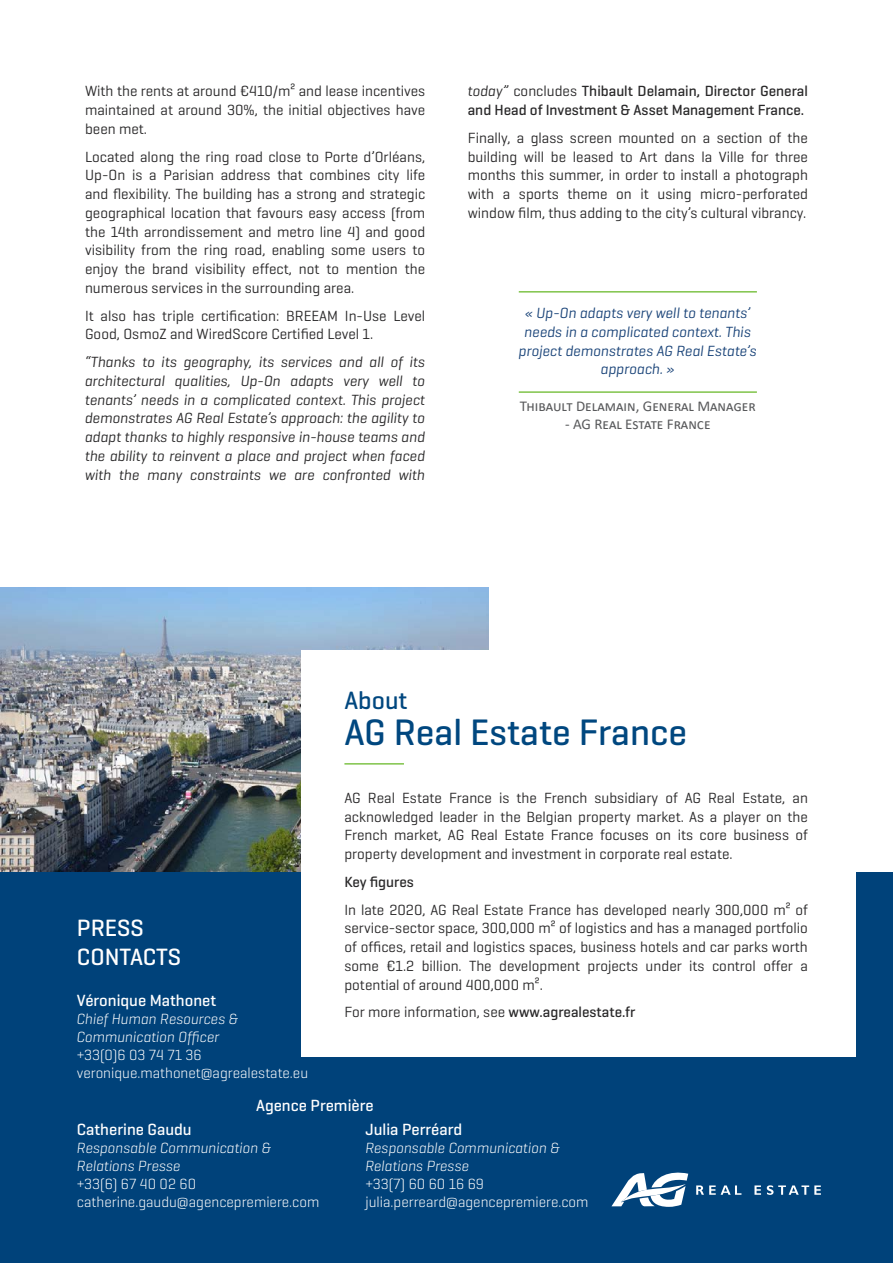
<style>
.page{position:relative;width:893px;height:1263px;background:#fff}
.page>*{position:absolute;margin:0;border:0;box-sizing:border-box;transform-origin:0 0}
.t1{font:500 37.5px "AG Geogrotesque";color:#00477f}
.t2{font:500 25.5px "AG Geogrotesque";color:#00477f}
.t3{font:500 24px/28.8px "AG Geogrotesque";color:#fff}
.t4{font:500 16.5px "AG Geogrotesque";color:#fff}
.t5{font:15px/18.8px "AG Geogrotesque";color:#292829;text-align:justify}
.t6{font:italic 15px/18.8px "AG Geogrotesque";color:#292829;text-align:justify}
.t7{font:300 15px/18px "AG Geogrotesque";color:#fff}
.t8{font:italic 300 15px/18px "AG Geogrotesque";color:#fff}
.t9{font:italic 15px/18.8px "AG Geogrotesque";color:#194378;text-align:center}
.t10{font:500 15px/18.8px "AG Geogrotesque";color:#292829}
.t11{font:15px "Calibri";color:#58595b}
.s1{font-weight:400;font-style:italic}
.s2{font-weight:400}
.s3{font-weight:500}
</style>
<div class="page">
<img style="left:0;top:588px;width:488px;height:285px">
<div style="left:0;top:873px;width:893px;height:390px;background:#00427a"></div>
<div style="left:301px;top:650px;width:554px;height:407px;background:#fff"></div>
<hr style="left:519px;top:291px;width:238px;height:2px;background:#7fc349">
<hr style="left:519px;top:391px;width:238px;height:2px;background:#7fc349">
<hr style="left:344px;top:763px;width:60px;height:2px;background:#7fc349">
<svg style="left:611px;top:1172px;width:77px;height:35px"></svg>
<svg style="left:754px;top:1185px;width:7px;height:10px"></svg>
<svg style="left:696px;top:1185px;width:45px;height:10px"></svg>
<svg style="left:767px;top:1185px;width:54px;height:10px"></svg>
<p class="t5" style="left:85px;top:81px;width:342px">With the rents at around €410/m² and lease incentives maintained at around 30%, the initial objectives have been met.</p>
<p class="t5" style="left:85px;top:147px;width:342px">Located along the ring road close to Porte d’Orléans, Up-On is a Parisian address that combines city life and flexibility. The building has a strong and strategic geographical location that favours easy access (from the 14th arrondissement and metro line 4) and good visibility from the ring road, enabling some users to enjoy the brand visibility effect, not to mention the numerous services in the surrounding area.</p>
<p class="t5" style="left:85px;top:306px;width:342px">It also has triple certification: BREEAM In-Use Level<br>Good, OsmoZ and WiredScore Certified Level 1.</p>
<p class="t6" style="left:85px;top:352px;width:342px">“Thanks to its geography, its services and all of its architectural qualities, Up-On adapts very well to tenants’ needs in a complicated context. This project demonstrates AG Real Estate’s approach: the agility to adapt thanks to highly responsive in-house teams and the ability to reinvent a place and project when faced with the many constraints we are confronted with</p>
<p class="t10" style="left:468px;top:81px;width:342px"><span class="s1">today”</span> <span class="s2">concludes</span> Thibault Delamain, Director General and Head of Investment &amp; Asset Management France.</p>
<p class="t5" style="left:468px;top:128px;width:342px">Finally, a glass screen mounted on a section of the building will be leased to Art dans la Ville for three months this summer, in order to install a photograph with a sports theme on it using micro-perforated window film, thus adding to the city’s cultural vibrancy.</p>
<p class="t9" style="left:519px;top:303px;width:239px">« Up-On adapts very well to tenants’ needs in a complicated context. This project demonstrates AG Real Estate’s approach. »</p>
<p class="t11" style="left:520px;top:395px;width:237px">Thibault Delamain, General Manager</p>
<p class="t11" style="left:565px;top:414px;width:147px">- AG Real Estate France</p>
<h3 class="t3" style="left:77px;top:913px;width:106px">PRESS<br>CONTACTS</h3>
<p class="t4" style="left:77px;top:990px;width:141px">Véronique Mathonet</p>
<p class="t8" style="left:77px;top:1009px;width:163px">Chief Human Resources &amp;<br>Communication Officer</p>
<p class="t7" style="left:77px;top:1045px;width:233px">+33(0)6 03 74 71 36 veronique.mathonet@agrealestate.eu</p>
<h2 class="t2" style="left:344px;top:684px;width:65px">About</h2>
<h1 class="t1" style="left:344px;top:709px;width:344px">AG Real Estate France</h1>
<p class="t5" style="left:344px;top:788px;width:465px">AG Real Estate France is the French subsidiary of AG Real Estate, an acknowledged leader in the Belgian property market. As a player on the French market, AG Real Estate France focuses on its core business of property development and investment in corporate real estate.</p>
<p class="t10" style="left:344px;top:872px;width:71px">Key figures</p>
<p class="t5" style="left:344px;top:900px;width:465px">In late 2020, AG Real Estate France has developed nearly 300,000 m² of service-sector space, 300,000 m² of logistics and has a managed portfolio of offices, retail and logistics spaces, business hotels and car parks worth some €1.2 billion. The development projects under its control offer a potential of around 400,000 m².</p>
<p class="t5" style="left:344px;top:1002px;width:293px">For more information, see <span class="s3">www.agrealestate.fr</span></p>
<p class="t4" style="left:256px;top:1095px;width:119px">Agence Première</p>
<p class="t4" style="left:77px;top:1119px;width:116px">Catherine Gaudu</p>
<p class="t8" style="left:77px;top:1138px;width:196px">Responsable Communication &amp;<br>Relations Presse</p>
<p class="t7" style="left:77px;top:1174px;width:244px">+33(6) 67 40 02 60 catherine.gaudu@agencepremiere.com</p>
<p class="t4" style="left:365px;top:1119px;width:98px">Julia Perréard</p>
<p class="t8" style="left:365px;top:1138px;width:196px">Responsable Communication &amp;<br>Relations Presse</p>
<p class="t7" style="left:365px;top:1174px;width:225px">+33(7) 60 60 16 69 julia.perreard@agencepremiere.com</p>
</div>
